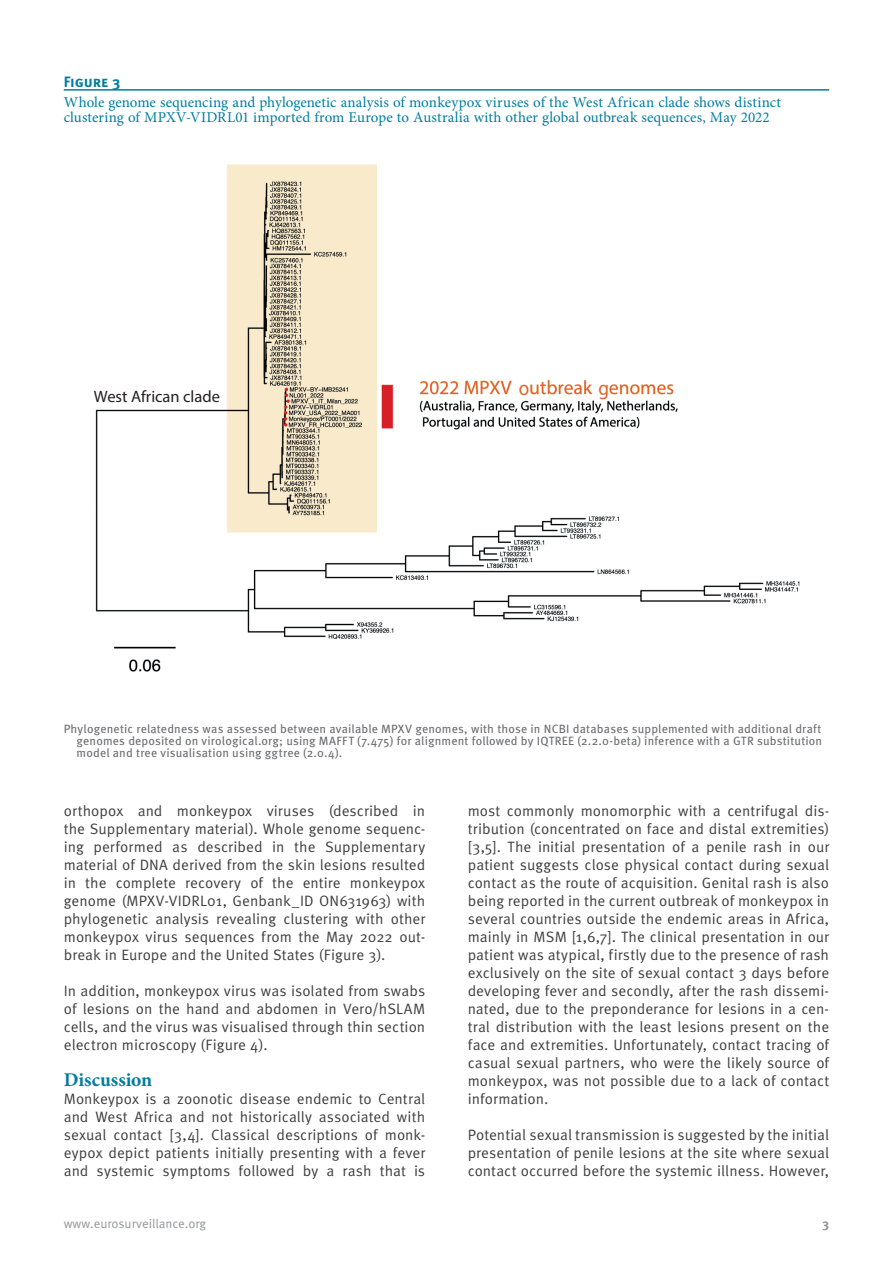
<style>
.page{position:relative;width:893px;height:1263px;background:#fff}
.page>*{position:absolute;margin:0;border:0;box-sizing:border-box;transform-origin:0 0}
.t1{font:20.85px "Myriad Pro";color:#e26225;scale:.92 1}
.t2{font:700 19.5px "Minion Pro";color:#007d9f}
.t3{font:16.5px "Myriad Pro";color:#231f20}
.t4{font:15px/18px "Meta Pro";color:#3e3e3f;text-align:justify}
.t5{font:15px/15px "Minion Pro";letter-spacing:.005em;color:#007d9f}
.t6{font:700 15px "Meta Pro";letter-spacing:-.005em;color:#007d9f}
.t7{font:12.75px "Meta Pro";color:#939598}
.t8{font:700 12.75px "Meta Pro";color:#939598}
.t9{font:12px/12px "Meta Pro";letter-spacing:.015em;color:#6c6d70;text-align:justify}
</style>
<div class="page">
<hr style="left:64px;top:89px;width:765px;height:2px;background:#007d9f">
<img style="left:95px;top:164px;width:705px;height:508px">
<div style="left:90px;top:386px;width:127px;height:22px;background:#fff"></div>
<div style="left:515px;top:378px;width:14px;height:18px;background:#fff"></div>
<div style="left:595px;top:375px;width:14px;height:21px;background:#fff"></div>
<p class="t6" style="left:64px;top:73px;width:58px">Figure 3</p>
<p class="t5" style="left:64px;top:95px;width:719px">Whole genome sequencing and phylogenetic analysis of monkeypox viruses of the West African clade shows distinct clustering of MPXV-VIDRL01 imported from Europe to Australia with other global outbreak sequences, May 2022</p>
<p class="t3" style="left:94px;top:387px;width:128px">West African clade</p>
<h1 class="t1" style="left:519px;top:375px;width:13px">o</h1>
<h1 class="t1" style="left:598px;top:375px;width:13px">g</h1>
<p class="t9" style="left:77px;top:724px;width:747px;text-indent:-13px">Phylogenetic relatedness was assessed between available MPXV genomes, with those in NCBI databases supplemented with additional draft genomes deposited on virological.org; using MAFFT (7.475) for alignment followed by IQTREE (2.2.0-beta) inference with a GTR substitution model and tree visualisation using ggtree (2.0.4).</p>
<p class="t4" style="left:64px;top:802px;width:363px">orthopox and monkeypox viruses (described in the Supplementary material). Whole genome sequenc&shy;ing performed as described in the Supplementary material of DNA derived from the skin lesions resulted in the complete recovery of the entire monkeypox genome (MPXV-VIDRL01, Genbank_ID ON631963) with phylogenetic analysis revealing clustering with other monkeypox virus sequences from the May 2022 out&shy;break in Europe and the United States (Figure 3).</p>
<p class="t4" style="left:64px;top:982px;width:363px">In addition, monkeypox virus was isolated from swabs of lesions on the hand and abdomen in Vero/hSLAM cells, and the virus was visualised through thin section electron microscopy (Figure 4).</p>
<h2 class="t2" style="left:64px;top:1066px;width:90px">Discussion</h2>
<p class="t4" style="left:64px;top:1090px;width:363px">Monkeypox is a zoonotic disease endemic to Central and West Africa and not historically associated with sexual contact [3,4]. Classical descriptions of monk&shy;eypox depict patients initially presenting with a fever and systemic symptoms followed by a rash that is</p>
<p class="t4" style="left:468px;top:802px;width:363px">most commonly monomorphic with a centrifugal dis&shy;tribution (concentrated on face and distal extremities) [3,5]. The initial presentation of a penile rash in our patient suggests close physical contact during sexual contact as the route of acquisition. Genital rash is also being reported in the current outbreak of monkeypox in several countries outside the endemic areas in Africa, mainly in MSM [1,6,7]. The clinical presentation in our patient was atypical, firstly due to the presence of rash exclusively on the site of sexual contact 3 days before developing fever and secondly, after the rash dissemi&shy;nated, due to the preponderance for lesions in a cen&shy;tral distribution with the least lesions present on the face and extremities. Unfortunately, contact tracing of casual sexual partners, who were the likely source of monkeypox, was not possible due to a lack of contact information.</p>
<p class="t4" style="left:468px;top:1126px;width:363px">Potential sexual transmission is suggested by the initial presentation of penile lesions at the site where sexual contact occurred before the systemic illness. However,</p>
<p class="t7" style="left:64px;top:1215px;width:144px">www.eurosurveillance.org</p>
<p class="t8" style="left:822px;top:1215px;width:8px">3</p>
</div>
